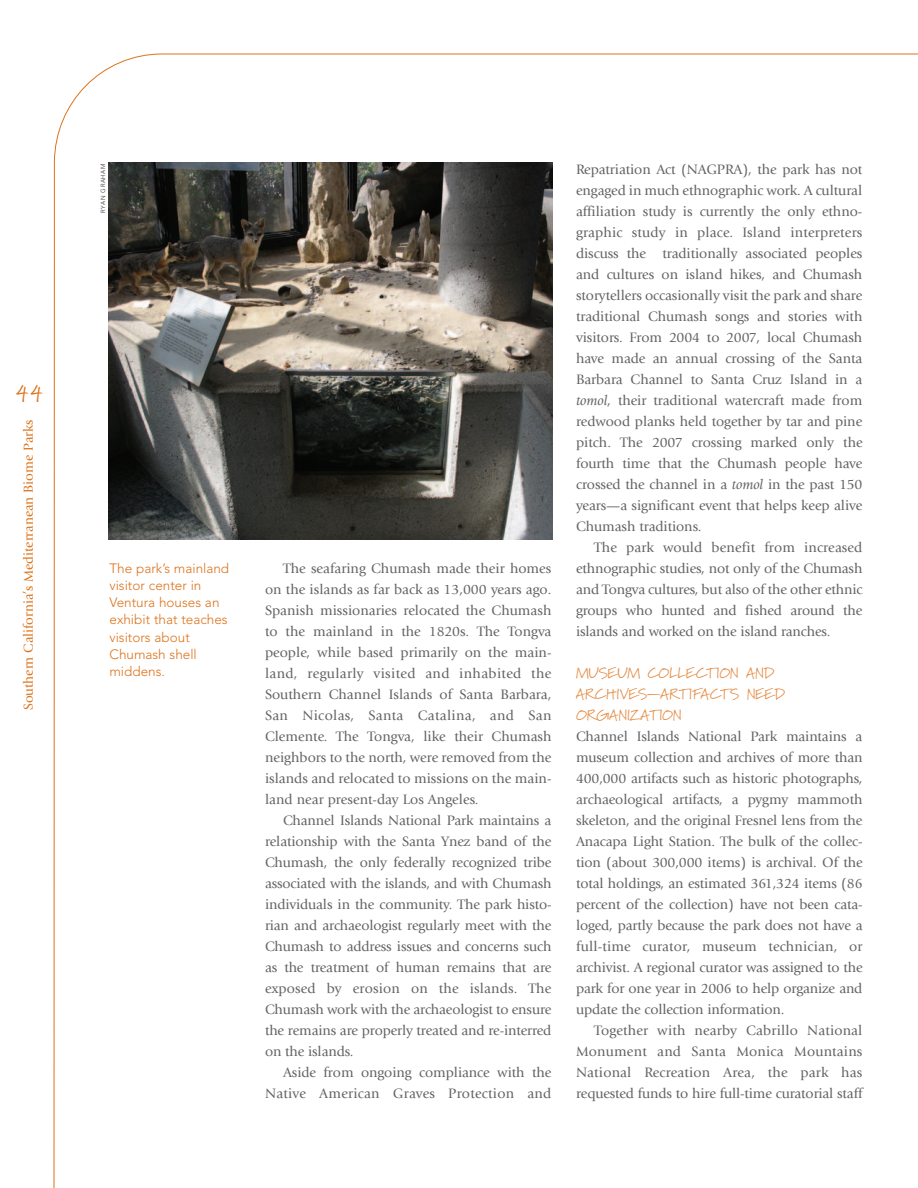
<style>
.page{position:relative;width:918px;height:1188px;background:#fff}
.page>*{position:absolute;margin:0;border:0;box-sizing:border-box;transform-origin:0 0}
.t1{font:22.5px "Marydale";color:#dc731c}
.t2{font:15px/21px "Marydale";letter-spacing:-.01em;color:#e48b43}
.t3{font:14.25px/21px "Giovanni";letter-spacing:-.01em;color:#636366;text-align:justify}
.t4{font:300 13.5px/17.2px "Avenir";color:#dc731c}
.t5{font:13.5px "Giovanni";color:#dc731c}
.t6{font:300 6px "Avenir";letter-spacing:.105em;color:#231f20}
.s1{font-style:italic}
</style>
<div class="page">
<img style="left:108px;top:162px;width:445px;height:378px">
<h1 class="t1" style="left:15px;top:380px;width:30px">44</h1>
<p class="t5" style="left:23px;top:710px;width:292px;rotate:-90deg">Southern California’s Mediterranean Biome Parks</p>
<p class="t6" style="left:100px;top:213px;width:51px;rotate:-90deg">RYAN GRAHAM</p>
<p class="t4" style="left:110px;top:560px;width:121px">The park’s mainland visitor center in<br>Ventura houses an exhibit that teaches visitors about<br>Chumash shell middens.</p>
<p class="t3" style="left:265px;top:559px;width:288px;text-indent:18px">The seafaring Chumash made their homes on the islands as far back as 13,000 years ago.<br>Spanish missionaries relocated the Chumash to the mainland in the 1820s. The Tongva people, while based primarily on the main&shy;land, regularly visited and inhabited the Southern Channel Islands of Santa Barbara, San Nicolas, Santa Catalina, and San Clemente. The Tongva, like their Chumash neighbors to the north, were removed from the islands and relocated to missions on the main&shy;land near present-day Los Angeles.</p>
<p class="t3" style="left:265px;top:811px;width:288px;text-indent:18px">Channel Islands National Park maintains a relationship with the Santa Ynez band of the Chumash, the only federally recognized tribe associated with the islands, and with Chumash individuals in the community. The park histo&shy;rian and archaeologist regularly meet with the Chumash to address issues and concerns such as the treatment of human remains that are exposed by erosion on the islands. The Chumash work with the archaeologist to ensure the remains are properly treated and re-interred on the islands.</p>
<p class="t3" style="left:265px;top:1063px;width:288px;text-align:right">Aside from ongoing compliance with the<br>Native American Graves Protection and</p>
<p class="t3" style="left:576px;top:160px;width:288px">Repatriation Act (NAGPRA), the park has not engaged in much ethnographic work. A cultural affiliation study is currently the only ethno&shy;graphic study in place. Island interpreters discuss the traditionally associated peoples and cultures on island hikes, and Chumash storytellers occasionally visit the park and share traditional Chumash songs and stories with visitors. From 2004 to 2007, local Chumash have made an annual crossing of the Santa Barbara Channel to Santa Cruz Island in a <span class="s1">tomol</span>, their traditional watercraft made from redwood planks held together by tar and pine pitch. The 2007 crossing marked only the fourth time that the Chumash people have crossed the channel in a <span class="s1">tomol</span> in the past 150 years—a significant event that helps keep alive Chumash traditions.</p>
<p class="t3" style="left:576px;top:538px;width:288px;text-indent:18px">The park would benefit from increased ethnographic studies, not only of the Chumash and Tongva cultures, but also of the other ethnic groups who hunted and fished around the islands and worked on the island ranches.</p>
<p class="t2" style="left:576px;top:662px;width:210px">MUSEUM COLLECTION AND<br>ARCHIVES—ARTIFACTS NEED<br>ORGANIZATION</p>
<p class="t3" style="left:576px;top:727px;width:288px">Channel Islands National Park maintains a museum collection and archives of more than 400,000 artifacts such as historic photographs, archaeological artifacts, a pygmy mammoth skeleton, and the original Fresnel lens from the Anacapa Light Station. The bulk of the collec&shy;tion (about 300,000 items) is archival. Of the total holdings, an estimated 361,324 items (86 percent of the collection) have not been cata&shy;loged, partly because the park does not have a full-time curator, museum technician, or archivist. A regional curator was assigned to the park for one year in 2006 to help organize and update the collection information.</p>
<p class="t3" style="left:576px;top:1021px;width:288px;text-indent:18px">Together with nearby Cabrillo National Monument and Santa Monica Mountains National Recreation Area, the park has requested funds to hire full-time curatorial staff</p>
</div>
